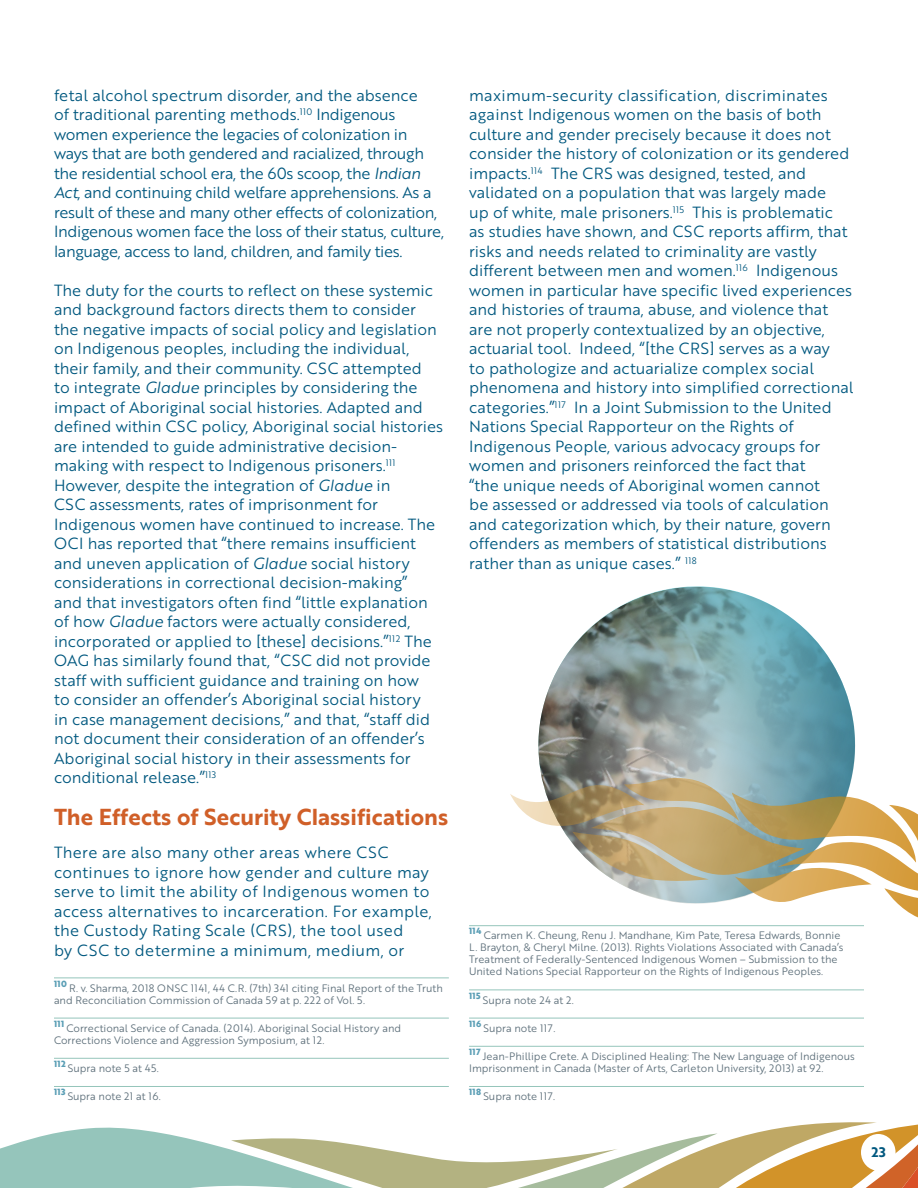
<style>
.page{position:relative;width:918px;height:1188px;background:#fff}
.page>*{position:absolute;margin:0;border:0;box-sizing:border-box;transform-origin:0 0}
.Subtitle_Orange{font:22.5px "Brother 1816 Bold";color:#d05f28}
.body{font:15.75px/19.5px "Brother 1816 Book";color:#00587f}
.body-2{font:15.75px/19.5px "Brother 1816 Book";letter-spacing:-.02em;color:#00587f}
.body-3{font:15.75px/19.5px "Brother 1816 Book";letter-spacing:.02em;color:#00587f}
.t1{font:13.5px "Brother 1816 Bold";color:#00587f}
.footnotes_2_digits{font:10.5px/12px "Brother 1816 Book";color:#5d6f7a}
.footnotes_2_digits-2{font:700 8.7px "Brother 1816 Extra";letter-spacing:.04em;color:#5a9eb5}
.s1{font-family:"Brother 1816 Book Italic"}
</style>
<div class="page">
<hr style="left:54px;top:978px;width:395px;height:1px;background:#95c5bb">
<hr style="left:54px;top:1018px;width:395px;height:1px;background:#95c5bb">
<hr style="left:54px;top:1058px;width:395px;height:1px;background:#95c5bb">
<hr style="left:54px;top:1086px;width:395px;height:1px;background:#95c5bb">
<hr style="left:469px;top:925px;width:395px;height:1px;background:#95c5bb">
<hr style="left:469px;top:990px;width:395px;height:1px;background:#95c5bb">
<hr style="left:469px;top:1018px;width:395px;height:1px;background:#95c5bb">
<hr style="left:469px;top:1046px;width:395px;height:1px;background:#95c5bb">
<hr style="left:469px;top:1086px;width:395px;height:1px;background:#95c5bb">
<svg style="left:510px;top:794px;width:408px;height:133px"></svg>
<svg style="left:516px;top:586px;width:362px;height:340px"></svg>
<svg style="left:0;top:1122px;width:918px;height:66px"></svg>
<div style="left:861px;top:1134px;width:35px;height:37px;background:#fff;border-radius:50%"></div>
<p class="body-2" style="left:54px;top:85px;width:392px">fetal alcohol spectrum disorder, and the absence<br>of traditional parenting methods.<sup>110</sup> Indigenous women experience the legacies of colonization in ways that are both gendered and racialized, through the residential school era, the 60s scoop, the <span class="s1">Indian Act</span>, and continuing child welfare apprehensions. As a result of these and many other effects of colonization, Indigenous women face the loss of their status, culture, language, access to land, children, and family ties.</p>
<p class="body" style="left:54px;top:280px;width:391px">The duty for the courts to reflect on these systemic and background factors directs them to consider the negative impacts of social policy and legislation on Indigenous peoples, including the individual, their family, and their community. CSC attempted<br>to integrate <span class="s1">Gladue</span> principles by considering the impact of Aboriginal social histories. Adapted and defined within CSC policy, Aboriginal social histories are intended to guide administrative decision&shy;making with respect to Indigenous prisoners.<sup>111<br></sup>However, despite the integration of <span class="s1">Gladue</span> in<br>CSC assessments, rates of imprisonment for Indigenous women have continued to increase. The OCI has reported that “there remains insufficient and uneven application of <span class="s1">Gladue</span> social history considerations in correctional decision-making”<br>and that investigators often find “little explanation of how <span class="s1">Gladue</span> factors were actually considered, incorporated or applied to [these] decisions.”<sup>112</sup> The OAG has similarly found that, “CSC did not provide staff with sufficient guidance and training on how<br>to consider an offender’s Aboriginal social history<br>in case management decisions,” and that, “staff did not document their consideration of an offender’s Aboriginal social history in their assessments for conditional release.”<sup>113</sup></p>
<p class="Subtitle_Orange" style="left:54px;top:800px;width:396px">The Effects of Security Classifications</p>
<p class="body-3" style="left:54px;top:842px;width:379px">There are also many other areas where CSC continues to ignore how gender and culture may serve to limit the ability of Indigenous women to access alternatives to incarceration. For example, the Custody Rating Scale (CRS), the tool used<br>by CSC to determine a minimum, medium, or</p>
<p class="footnotes_2_digits-2" style="left:54px;top:977px;width:14px">110</p>
<p class="footnotes_2_digits" style="left:54px;top:981px;width:390px;text-indent:15px">R. v. Sharma, 2018 ONSC 1141, 44 C.R. (7th) 341 citing Final Report of the Truth and Reconciliation Commission of Canada 59 at p. 222 of Vol. 5.</p>
<p class="footnotes_2_digits-2" style="left:54px;top:1017px;width:12px">111</p>
<p class="footnotes_2_digits" style="left:54px;top:1022px;width:349px;text-indent:12px">Correctional Service of Canada. (2014). Aboriginal Social History and<br>Corrections Violence and Aggression Symposium, at 12.</p>
<p class="footnotes_2_digits-2" style="left:54px;top:1057px;width:13px">112</p>
<p class="footnotes_2_digits" style="left:68px;top:1062px;width:92px">Supra note 5 at 45.</p>
<p class="footnotes_2_digits-2" style="left:54px;top:1085px;width:13px">113</p>
<p class="footnotes_2_digits" style="left:68px;top:1090px;width:95px">Supra note 21 at 16.</p>
<p class="body" style="left:469px;top:85px;width:386px">maximum-security classification, discriminates against Indigenous women on the basis of both culture and gender precisely because it does not consider the history of colonization or its gendered impacts.<sup>114</sup> The CRS was designed, tested, and validated on a population that was largely made<br>up of white, male prisoners.<sup>115</sup> This is problematic<br>as studies have shown, and CSC reports affirm, that risks and needs related to criminality are vastly different between men and women.<sup>116</sup> Indigenous women in particular have specific lived experiences and histories of trauma, abuse, and violence that are not properly contextualized by an objective, actuarial tool. Indeed, “[the CRS] serves as a way<br>to pathologize and actuarialize complex social phenomena and history into simplified correctional categories.”<sup>117</sup> In a Joint Submission to the United Nations Special Rapporteur on the Rights of Indigenous People, various advocacy groups for women and prisoners reinforced the fact that<br>“the unique needs of Aboriginal women cannot<br>be assessed or addressed via tools of calculation and categorization which, by their nature, govern offenders as members of statistical distributions rather than as unique cases.” <sup>118</sup></p>
<p class="footnotes_2_digits-2" style="left:469px;top:925px;width:14px">114</p>
<p class="footnotes_2_digits" style="left:469px;top:929px;width:376px;text-indent:15px">Carmen K. Cheung, Renu J. Mandhane, Kim Pate, Teresa Edwards, Bonnie L. Brayton, &amp; Cheryl Milne. (2013). Rights Violations Associated with Canada’s Treatment of Federally-Sentenced Indigenous Women – Submission to the United Nations Special Rapporteur on the Rights of Indigenous Peoples.</p>
<p class="footnotes_2_digits-2" style="left:469px;top:989px;width:13px">115</p>
<p class="footnotes_2_digits" style="left:483px;top:993px;width:93px">Supra note 24 at 2.</p>
<p class="footnotes_2_digits-2" style="left:469px;top:1017px;width:14px">116</p>
<p class="footnotes_2_digits" style="left:484px;top:1022px;width:73px">Supra note 117.</p>
<p class="footnotes_2_digits-2" style="left:469px;top:1045px;width:13px">117</p>
<p class="footnotes_2_digits" style="left:469px;top:1050px;width:387px;text-indent:14px">Jean-Phillipe Crete. A Disciplined Healing: The New Language of Indigenous<br>Imprisonment in Canada (Master of Arts, Carleton University, 2013) at 92.</p>
<p class="footnotes_2_digits-2" style="left:469px;top:1085px;width:14px">118</p>
<p class="footnotes_2_digits" style="left:483px;top:1090px;width:73px">Supra note 117.</p>
<p class="t1" style="left:872px;top:1142px;width:16px">23</p>
</div>
